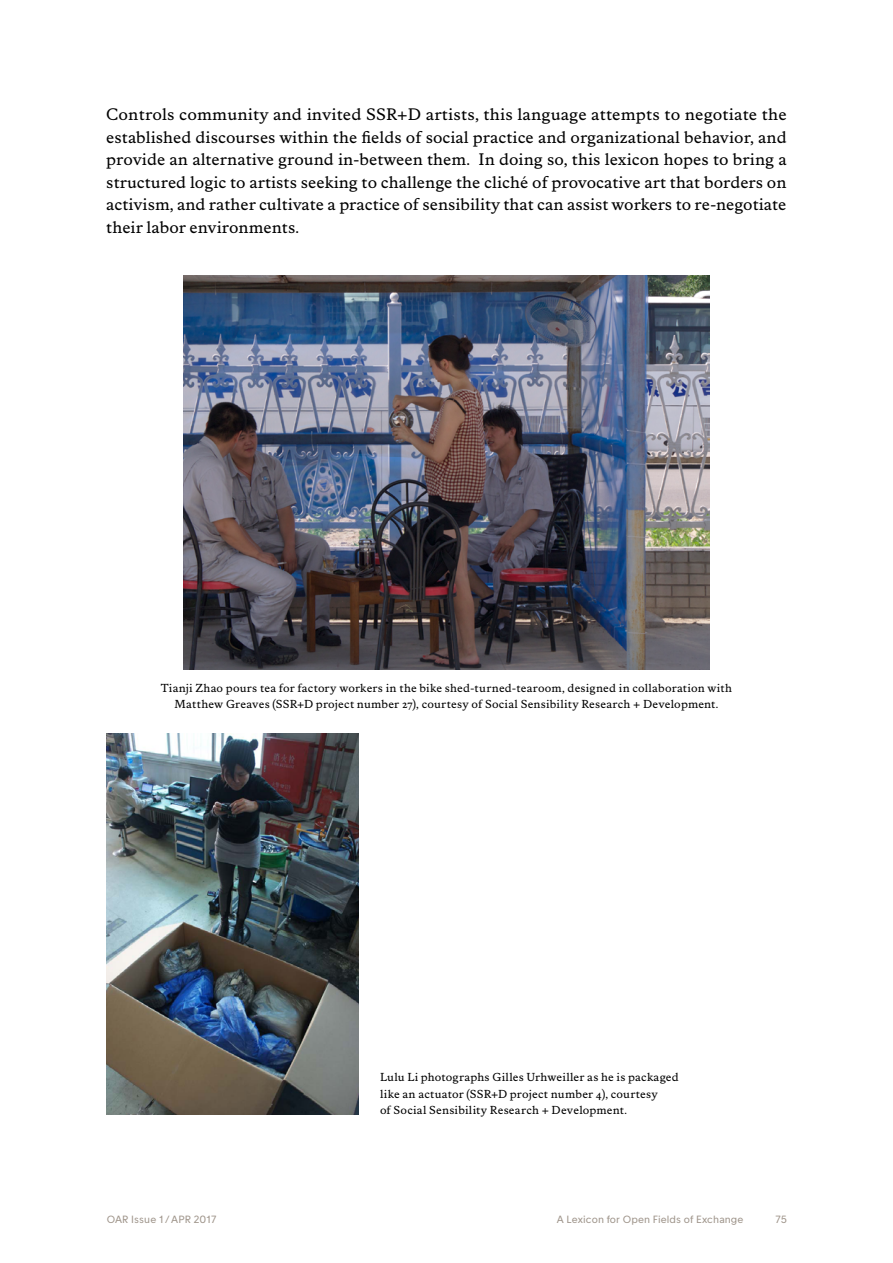
<style>
.page{position:relative;width:893px;height:1263px;background:#fff}
.page>*{position:absolute;margin:0;border:0;box-sizing:border-box;transform-origin:0 0}
.t1{font:17.25px/22.5px "OAR";color:#000;text-align:justify}
.t2{font:12px/16.5px "OAR";letter-spacing:.015em;color:#000;text-align:center}
.t3{font:10.5px "Dumbo";letter-spacing:.01em;color:#a0968c}
</style>
<div class="page">
<img style="left:106px;top:733px;width:253px;height:381px">
<img style="left:183px;top:275px;width:527px;height:395px">
<p class="t1" style="left:106px;top:103px;width:682px">Controls community and invited SSR+D artists, this language attempts to negotiate the established discourses within the fields of social practice and organizational behavior, and provide an alternative ground in-between them. In doing so, this lexicon hopes to bring a structured logic to artists seeking to challenge the cliché of provocative art that borders on activism, and rather cultivate a practice of sensibility that can assist workers to re-negotiate their labor environments.</p>
<p class="t2" style="left:161px;top:679px;width:573px">Tianji Zhao pours tea for factory workers in the bike shed-turned-tearoom, designed in collaboration with<br>Matthew Greaves (SSR+D project number 27), courtesy of Social Sensibility Research + Development.</p>
<p class="t2" style="left:380px;top:1069px;width:300px;text-align:left">Lulu Li photographs Gilles Urhweiller as he is packaged like an actuator (SSR+D project number 4), courtesy<br>of Social Sensibility Research + Development.</p>
<p class="t3" style="left:107px;top:1212px;width:111px">OAR Issue 1 / APR 2017</p>
<p class="t3" style="left:557px;top:1212px;width:188px">A Lexicon for Open Fields of Exchange</p>
<p class="t3" style="left:775px;top:1212px;width:13px">75</p>
</div>
